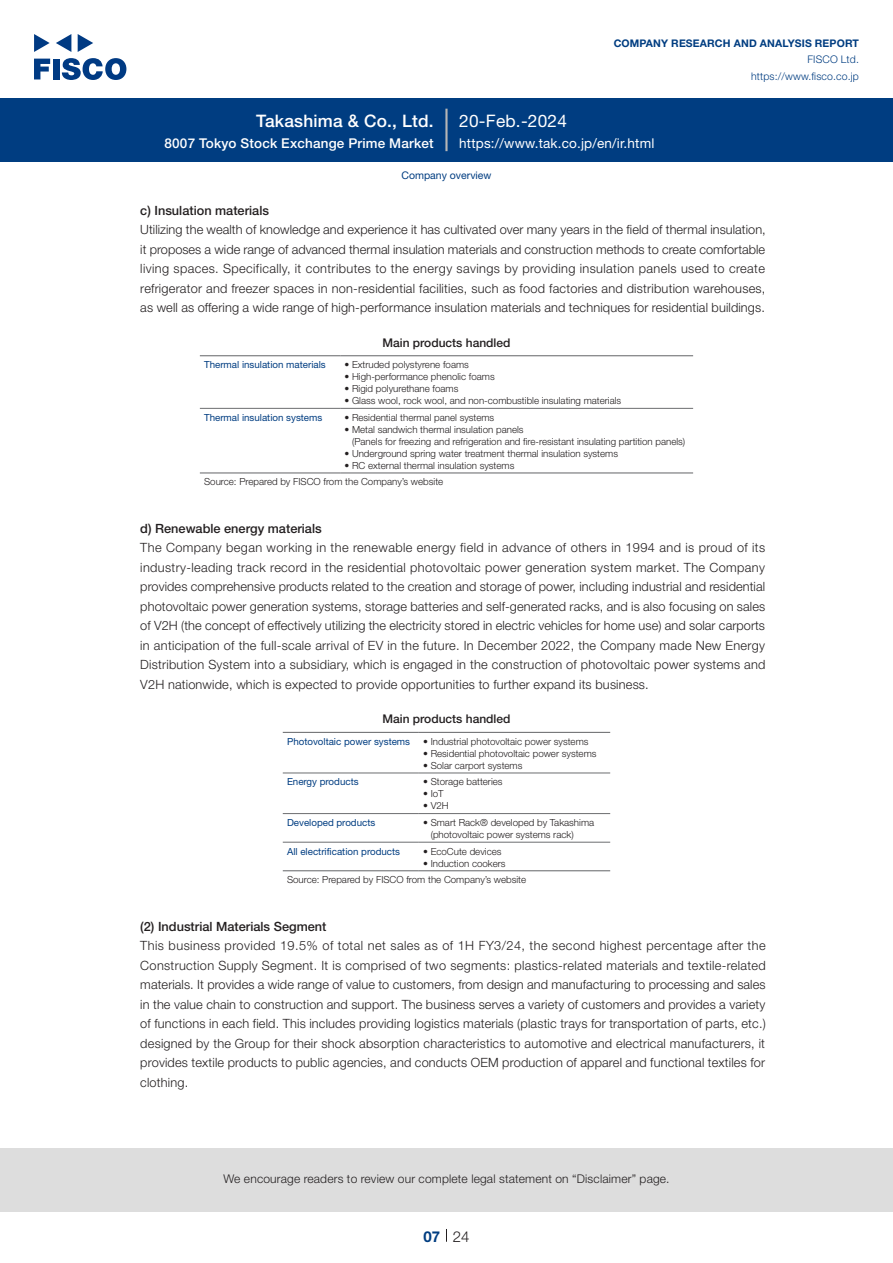
<style>
.page{position:relative;width:893px;height:1263px;background:#fff}
.page>*{position:absolute;margin:0;border:0;box-sizing:border-box;transform-origin:0 0}
.t1{font:500 17.25px "Helvetica Neue LT Std";letter-spacing:.015em;color:#fff}
.t2{font:17.25px "Helvetica Neue LT Std";letter-spacing:.015em;color:#fff}
.t3{font:300 15px "Helvetica Neue LT Std";color:#231f20}
.t4{font:700 15px "Helvetica Neue LT Std";color:#003d81}
.t5{font:500 13.5px "Helvetica Neue LT Std";letter-spacing:.015em;color:#fff}
.t6{font:13.5px "Helvetica Neue LT Std";letter-spacing:.015em;color:#fff}
.t7{font:300 12.75px/19.5px "Helvetica Neue LT Std";letter-spacing:.015em;color:#231f20;text-align:justify}
.t8{font:500 12.75px "Helvetica Neue LT Std";color:#231f20}
.t9{font:300 12px "Helvetica Neue LT Std";letter-spacing:.015em;color:#231f20}
.t10{font:500 12px "Helvetica Neue LT Std";color:#231f20}
.t11{font:700 10.5px "Helvetica Neue LT Std";letter-spacing:.015em;color:#003d81}
.t12{font:300 10.5px/16.5px "Helvetica Neue LT Std";letter-spacing:.015em;color:#003d81;text-align:right}
.t13{font:10.5px "Helvetica Neue LT Std";color:#003d81}
.t14{font:300 9.75px/16.6px "Helvetica Neue LT Std";color:#231f20}
.t15{font:9.75px "Helvetica Neue LT Std";color:#003d81}
</style>
<div class="page">
<div style="left:0;top:1148px;width:893px;height:64px;background:#ddd"></div>
<svg style="left:34px;top:59px;width:16px;height:20px"></svg>
<div style="left:53px;top:59px;width:6px;height:20px;background:#003a83"></div>
<svg style="left:62px;top:58px;width:64px;height:22px"></svg>
<svg style="left:34px;top:34px;width:16px;height:18px"></svg>
<svg style="left:78px;top:34px;width:15px;height:18px"></svg>
<svg style="left:56px;top:34px;width:15px;height:18px"></svg>
<div style="left:0;top:98px;width:893px;height:64px;background:#003d81"></div>
<hr style="left:445px;top:109px;width:3px;height:42px;background:#b5b5b6">
<svg style="left:446px;top:1229px;width:1px;height:13px"></svg>
<hr style="left:200px;top:408px;width:140px;height:1px;background:#6c6d70">
<hr style="left:340px;top:408px;width:353px;height:1px;background:#6c6d70">
<hr style="left:200px;top:355px;width:140px;height:1px;background:#6c6d70">
<hr style="left:340px;top:355px;width:353px;height:1px;background:#6c6d70">
<hr style="left:200px;top:472px;width:140px;height:1px;background:#6c6d70">
<hr style="left:340px;top:472px;width:353px;height:1px;background:#6c6d70">
<hr style="left:283px;top:773px;width:136px;height:1px;background:#6c6d70">
<hr style="left:419px;top:773px;width:191px;height:1px;background:#6c6d70">
<hr style="left:283px;top:813px;width:136px;height:1px;background:#6c6d70">
<hr style="left:419px;top:813px;width:191px;height:1px;background:#6c6d70">
<hr style="left:283px;top:842px;width:136px;height:1px;background:#6c6d70">
<hr style="left:419px;top:842px;width:191px;height:1px;background:#6c6d70">
<hr style="left:283px;top:732px;width:136px;height:1px;background:#6c6d70">
<hr style="left:419px;top:732px;width:191px;height:1px;background:#6c6d70">
<hr style="left:283px;top:870px;width:136px;height:1px;background:#6c6d70">
<hr style="left:419px;top:870px;width:191px;height:1px;background:#6c6d70">
<h1 class="t1" style="left:256px;top:110px;width:179px">Takashima &amp; Co., Ltd.</h1>
<p class="t5" style="left:165px;top:135px;width:271px">8007 Tokyo Stock Exchange Prime Market</p>
<h1 class="t2" style="left:459px;top:110px;width:109px">20-Feb.-2024</h1>
<p class="t11" style="left:614px;top:37px;width:247px">COMPANY RESEARCH AND ANALYSIS REPORT</p>
<p class="t12" style="left:751px;top:51px;width:109px">FISCO Ltd. https://www.fisco.co j p.</p>
<p class="t6" style="left:459px;top:135px;width:197px">https://www.tak.co j p. /en .i r/ html</p>
<p class="t13" style="left:401px;top:169px;width:92px">Company overview</p>
<p class="t8" style="left:140px;top:203px;width:130px">c) Insulation materials</p>
<p class="t7" style="left:140px;top:220px;width:627px">Utilizing the wealth of knowledge and experience it has cultivated over many years in the field of thermal insulation, it proposes a wide range of advanced thermal insulation materials and construction methods to create comfortable living spaces. Specifically it, contributes to the energy savings by providing insulation panels used to create refrigerator and freezer spaces in non-residential facilities, such as food factories and distribution warehouses, as well as offering a wide range of high-performance insulation materials and techniques for residential buildings.</p>
<p class="t10" style="left:382px;top:335px;width:130px">Main products handled</p>
<p class="t14" style="left:344px;top:356px;width:126px">• Extruded polystyrene foams</p>
<p class="t15" style="left:204px;top:359px;width:123px">Thermal insulation materials</p>
<p class="t15" style="left:204px;top:411px;width:120px">Thermal insulation systems</p>
<p class="t14" style="left:344px;top:368px;width:152px">• High-performance phenolic foams</p>
<p class="t14" style="left:344px;top:380px;width:115px">• Rigid polyurethane foams</p>
<p class="t14" style="left:344px;top:392px;width:278px">• Glass wool, rock wool, and non-combustible insulating materials</p>
<p class="t14" style="left:344px;top:409px;width:151px">• Residential thermal panel systems</p>
<p class="t14" style="left:352px;top:423px;width:335px;line-height:12px;text-indent:-8px">• Metal sandwich thermal insulation panels<br>(Panels for freezing and refrigeration and fire-resistant insulating partition panels(</p>
<p class="t14" style="left:344px;top:445px;width:275px">• Underground spring water treatment thermal insulation systems</p>
<p class="t14" style="left:204px;top:457px;width:312px;text-indent:140px">• RC external thermal insulation systems<br>Source: Prepared by FISCO from the Company s’ website</p>
<p class="t8" style="left:140px;top:521px;width:183px">d) Renewable energy materials</p>
<p class="t7" style="left:140px;top:538px;width:627px">The Company began working in the renewable energy field in advance of others in 1994 and is proud of its industry-leading track record in the residential photovoltaic power generation system market. The Company provides comprehensive products related to the creation and storage of power, including industrial and residential photovoltaic power generation systems, storage batteries and self-generated racks, and is also focusing on sales of H2V (the concept of effectively utilizing the electricity stored in electric vehicles for home use) and solar carports in anticipation of the full-scale arrival of EV in the future In. December 2022, the Company made New Energy Distribution System into a subsidiary, which is engaged in the construction of photovoltaic power systems and V H2 nationwide, which is expected to provide opportunities to further expand its business.</p>
<p class="t10" style="left:382px;top:712px;width:130px">Main products handled</p>
<p class="t14" style="left:423px;top:733px;width:167px">• Industrial photovoltaic power systems</p>
<p class="t15" style="left:287px;top:735px;width:125px">Photovoltaic power systems</p>
<p class="t15" style="left:287px;top:776px;width:73px">Energy products</p>
<p class="t15" style="left:287px;top:817px;width:90px">Developed products</p>
<p class="t14" style="left:423px;top:745px;width:175px">• Residential photovoltaic power systems</p>
<p class="t14" style="left:423px;top:757px;width:101px">• Solar carport systems</p>
<p class="t14" style="left:423px;top:773px;width:81px">• Storage batteries</p>
<p class="t14" style="left:423px;top:785px;width:22px">• IoT</p>
<p class="t14" style="left:423px;top:797px;width:27px">• H2V</p>
<p class="t14" style="left:423px;top:814px;width:173px">• Smart Rack® developed by Takashima</p>
<p class="t14" style="left:431px;top:826px;width:145px">(photovoltaic power systems rack(</p>
<p class="t14" style="left:423px;top:842px;width:80px">• EcoCute devices</p>
<p class="t15" style="left:287px;top:845px;width:115px">All electrification products</p>
<p class="t14" style="left:287px;top:854px;width:241px;text-indent:136px">• Induction cookers<br>Source: Prepared by FISCO from the Company s’ website</p>
<p class="t8" style="left:140px;top:918px;width:188px">2( ) Industrial Materials Segment</p>
<p class="t7" style="left:140px;top:935px;width:627px">This business provided 19.5% of total net sales as of H1 FY3/24, the second highest percentage after the Construction Supply Segment isIt. comprised of two segments: plastics-related materials and textile-related materials It. provides a wide range of value to customers, from design and manufacturing to processing and sales in the value chain to construction and support. The business serves a variety of customers and provides a variety of functions in each field. This includes providing logistics materials (plastic trays for transportation of parts, etc (. designed by the Group for their shock absorption characteristics to automotive and electrical manufacturers it, provides textile products to public agencies, and conducts OEM production of apparel and functional textiles for clothing.</p>
<p class="t9" style="left:223px;top:1171px;width:448px">We encourage readers to review our complete legal statement on “Disclaimer” page.</p>
<p class="t4" style="left:423px;top:1227px;width:18px">07</p>
<p class="t3" style="left:453px;top:1227px;width:18px">24</p>
</div>
